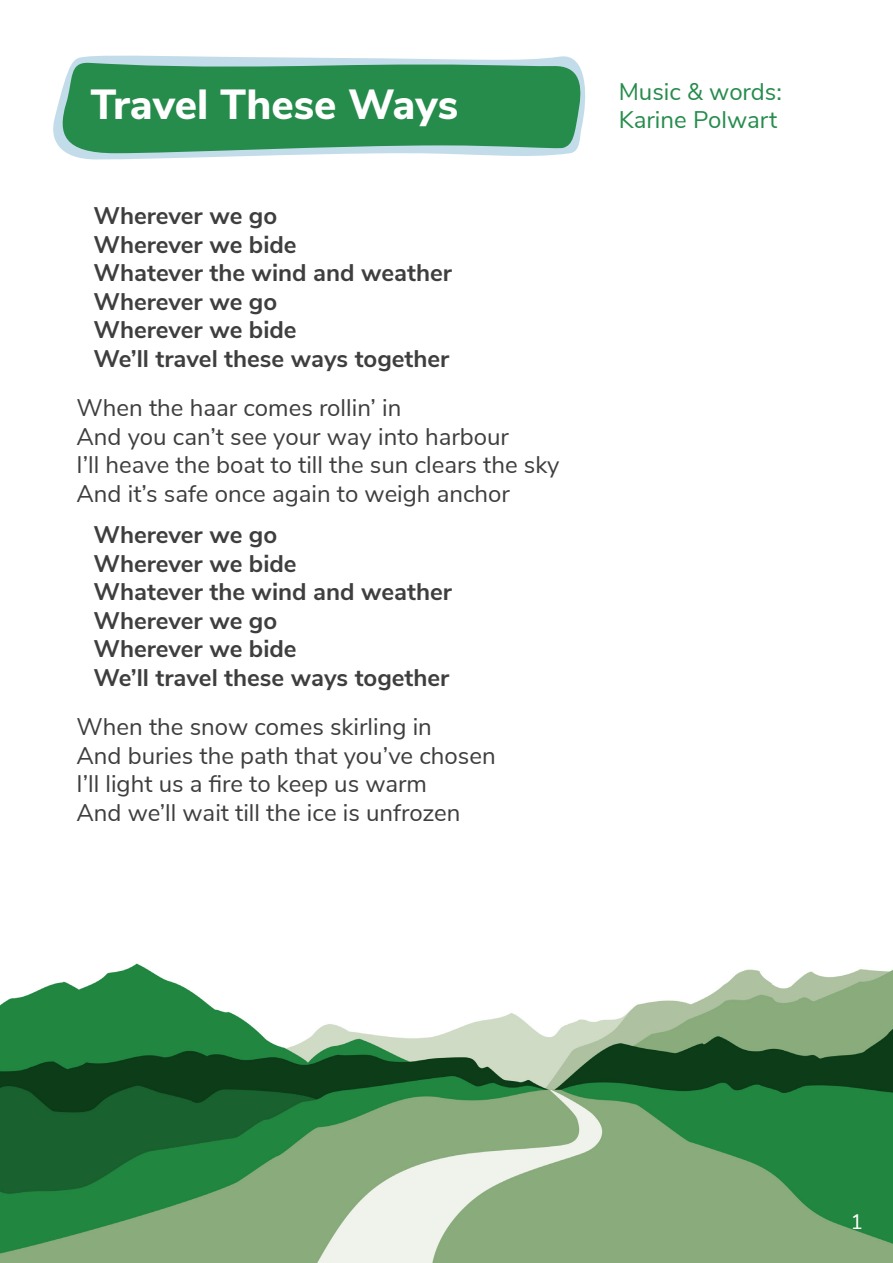
<style>
.page{position:relative;width:893px;height:1263px;background:#fff}
.page>*{position:absolute;margin:0;border:0;box-sizing:border-box;transform-origin:0 0}
.page_title{font:800 42px "Nunito Sans";color:#fff}
.chorus{font:700 24px "Nunito Sans";color:#3e3e3f}
.lyrics{font:24px "Nunito Sans";color:#3e3e3f}
.lyrics_first_line{font:24px "Nunito Sans";color:#3e3e3f}
.lyrics-2{font:24px/28.5px "Nunito Sans";color:#268c4c}
.chorus_first_line{font:700 24px "Nunito Sans";color:#3e3e3f}
.body{font:21px "Nunito Sans";color:#fff}
</style>
<div class="page">
<img style="left:0;top:963px;width:893px;height:300px">
<svg style="left:53px;top:55px;width:533px;height:104px"></svg>
<svg style="left:57px;top:62px;width:526px;height:91px;background:#38955e"></svg>
<p class="page_title" style="left:90px;top:73px;width:369px">Travel These Ways</p>
<p class="lyrics-2" style="left:619px;top:76px;width:165px">Music &amp; words:<br>Karine Polwart</p>
<p class="chorus" style="left:94px;top:198px;width:185px">Wherever we go</p>
<p class="chorus" style="left:94px;top:227px;width:205px">Wherever we bide</p>
<p class="chorus" style="left:94px;top:255px;width:360px">Whatever the wind and weather</p>
<p class="chorus" style="left:94px;top:284px;width:185px">Wherever we go</p>
<p class="chorus" style="left:94px;top:312px;width:205px">Wherever we bide</p>
<p class="chorus" style="left:94px;top:341px;width:357px">We’ll travel these ways together</p>
<p class="lyrics_first_line" style="left:77px;top:391px;width:326px">When the haar comes rollin’ in</p>
<p class="lyrics" style="left:77px;top:419px;width:434px">And you can’t see your way into harbour</p>
<p class="lyrics" style="left:77px;top:448px;width:484px">I’ll heave the boat to till the sun clears the sky</p>
<p class="lyrics" style="left:77px;top:476px;width:435px">And it’s safe once again to weigh anchor</p>
<p class="chorus_first_line" style="left:94px;top:517px;width:185px">Wherever we go</p>
<p class="chorus" style="left:94px;top:546px;width:205px">Wherever we bide</p>
<p class="chorus" style="left:94px;top:574px;width:360px">Whatever the wind and weather</p>
<p class="chorus" style="left:94px;top:603px;width:185px">Wherever we go</p>
<p class="chorus" style="left:94px;top:631px;width:205px">Wherever we bide</p>
<p class="chorus" style="left:94px;top:660px;width:357px">We’ll travel these ways together</p>
<p class="lyrics_first_line" style="left:77px;top:710px;width:357px">When the snow comes skirling in</p>
<p class="lyrics" style="left:77px;top:738px;width:421px">And buries the path that you’ve chosen</p>
<p class="lyrics" style="left:77px;top:767px;width:352px">I’ll light us a fire to keep us warm</p>
<p class="lyrics" style="left:77px;top:795px;width:385px">And we’ll wait till the ice is unfrozen</p>
<p class="body" style="left:851px;top:1206px;width:14px">1</p>
</div>
